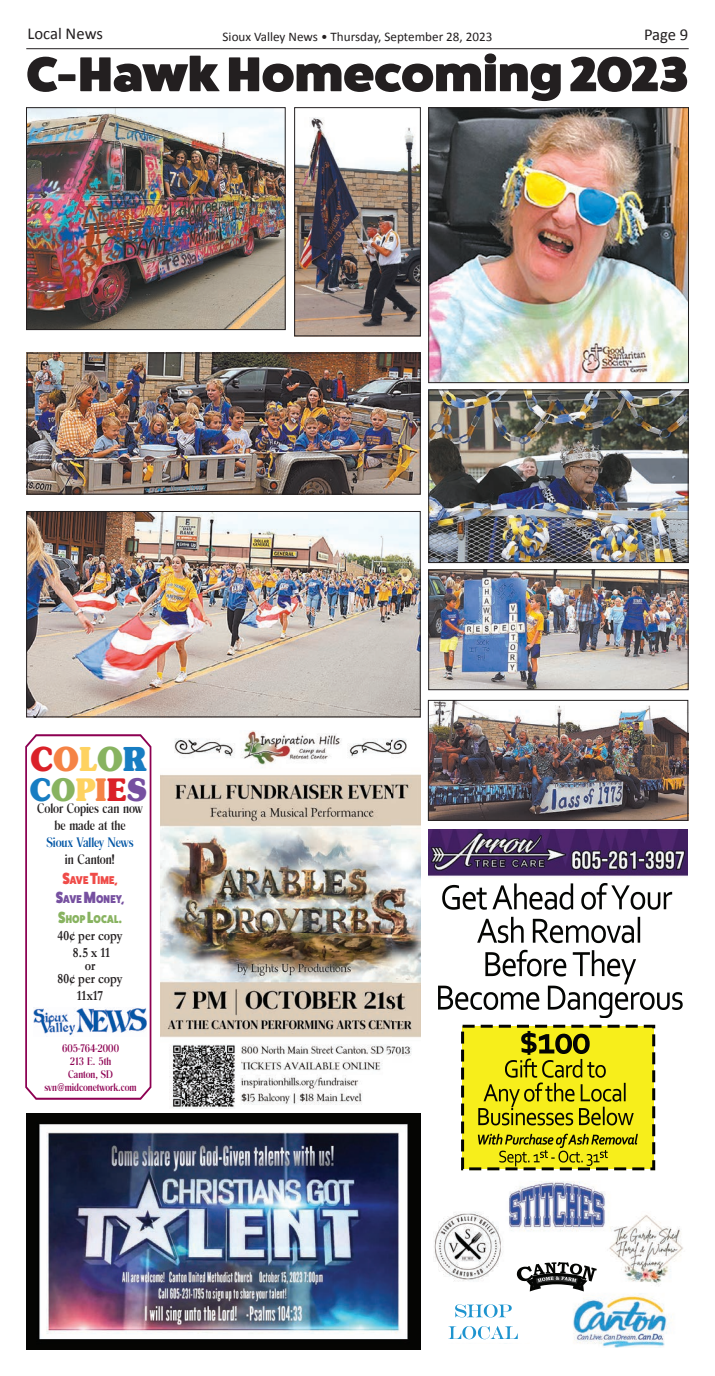
<style>
.page{position:relative;width:715px;height:1376px;background:#fff}
.page>*{position:absolute;margin:0;border:0;box-sizing:border-box;transform-origin:0 0}
.t1{font:800 49px "Fat Frank";color:#231f20;scale:1.08 1}
.t2{font:34.21px "Subway";letter-spacing:-.005em;color:#da2128;scale:.86 1}
.t3{font:32.11px "Subway";color:#177dc2;scale:.86 1}
.t4{font:16.62px "Calibri";color:#231f20}
.t5{font:500 14.17px/17.1px "Romana T";letter-spacing:-.01em;color:#231f20;text-align:center;scale:.86 1}
.t6{font:700 14.17px/17.1px "Garamond";color:#231f20;text-align:center;scale:.86 1}
.t7{font:500 14.17px "Romana T";letter-spacing:-.01em;color:#0155a5;scale:.86 1}
.t8{font:13.12px "Calibri";color:#231f20}
.t9{font:800 11.38px/19.5px "Fat Frank";letter-spacing:.01em;color:#7650a0;text-align:center;scale:.86 1}
.t10{font:500 11.29px/13.2px "Romana T";color:#8d0052;text-align:center;scale:.86 1}
.s1{color:#f58345}
.s2{color:#fed260}
.s3{color:#88b360}
.s4{color:#177dc2}
.s5{font-size:16.28px;color:#ef4b48}
.s6{color:#ef4b48}
.s7{font-size:16.28px}
.s8{font-size:16.28px;color:#88b360}
.s9{color:#da2128}
.s10{color:#7650a0}
</style>
<div class="page">
<hr style="left:26px;top:48px;width:662px;height:1px;background:#231f20">
<img style="left:26px;top:1113px;width:394px;height:236px">
<img style="left:160px;top:730px;width:260px;height:378px">
<img style="left:430px;top:571px;width:255px;height:117px">
<div style="left:428px;top:569px;width:259px;height:121px;border:1px solid #231f20"></div>
<img style="left:28px;top:513px;width:390px;height:202px">
<div style="left:26px;top:511px;width:394px;height:206px;border:1px solid #231f20"></div>
<img style="left:430px;top:702px;width:255px;height:116px">
<div style="left:428px;top:700px;width:259px;height:120px;border:1px solid #231f20"></div>
<img style="left:296px;top:117px;width:122px;height:217px">
<div style="left:294px;top:107px;width:126px;height:229px;border:1px solid #231f20"></div>
<img style="left:29px;top:355px;width:389px;height:137px">
<div style="left:27px;top:353px;width:393px;height:141px;border:1px solid #231f20"></div>
<img style="left:28px;top:109px;width:255px;height:219px">
<div style="left:26px;top:107px;width:259px;height:223px;border:1px solid #231f20"></div>
<img style="left:430px;top:392px;width:255px;height:169px">
<div style="left:428px;top:390px;width:259px;height:173px;border:1px solid #231f20"></div>
<img style="left:430px;top:109px;width:256px;height:272px">
<div style="left:428px;top:107px;width:260px;height:276px;border:1px solid #231f20"></div>
<img style="left:428px;top:829px;width:259px;height:463px">
<img style="left:442px;top:883px;width:187px;height:26px">
<div style="left:428px;top:1018px;width:259px;height:155px;background:#fff"></div>
<img style="left:461px;top:1024px;width:193px;height:146px">
<img style="left:520px;top:1031px;width:69px;height:46px">
<img style="left:499px;top:1150px;width:108px;height:12px">
<img style="left:495px;top:1133px;width:142px;height:15px">
<img style="left:525px;top:1273px;width:62px;height:18px">
<img style="left:533px;top:1262px;width:49px;height:13px">
<img style="left:580px;top:1265px;width:16px;height:16px">
<img style="left:516px;top:1266px;width:16px;height:15px">
<svg style="left:550px;top:1276px;width:13px;height:4px"></svg>
<img style="left:448px;top:1306px;width:70px;height:34px">
<img style="left:454px;top:1304px;width:57px;height:13px">
<img style="left:573px;top:1293px;width:95px;height:54px">
<svg style="left:25px;top:734px;width:126px;height:365px"></svg>
<h3 class="t4" style="left:27px;top:23px;width:77px">Local News</h3>
<p class="t8" style="left:222px;top:29px;width:271px">Sioux Valley News • Thursday, September 28, 2023</p>
<h3 class="t4" style="left:643px;top:25px;width:46px">Page 9</h3>
<h1 class="t1" style="left:26px;top:54px;width:614px">C-Hawk Homecoming 2023</h1>
<h2 class="t2" style="left:30px;top:738px;width:137px">C<span class="s1">O</span><span class="s2">L</span><span class="s3">O</span><span class="s4">R</span></h2>
<p class="t5" style="left:37px;top:800px;width:124px">Color Copies can now be made at the</p>
<p class="t7" style="left:46px;top:835px;width:103px">Sioux Valley News</p>
<p class="t5" style="left:65px;top:851px;width:60px">in Canton!</p>
<p class="t9" style="left:56px;top:871px;width:81px"><span class="s5">S</span><span class="s6">AVE</span> <span class="s5">T</span><span class="s6">IME</span><span class="s5">,<br></span><span class="s7">S</span>AVE <span class="s7">M</span>ONEY<span class="s7">,<br></span><span class="s8">S</span><span class="s3">HOP</span> <span class="s8">L</span><span class="s3">OCAL</span><span class="s8">.</span></p>
<p class="t6" style="left:57px;top:926px;width:77px">40¢ per copy<br>8.5 x 11</p>
<p class="t6" style="left:57px;top:958px;width:77px;line-height:13.2px">or<br>80¢ per copy</p>
<p class="t6" style="left:77px;top:987px;width:32px">11x17</p>
<h3 class="t3" style="left:29px;top:770px;width:138px">C<span class="s3">O</span><span class="s2">P</span><span class="s1">I</span><span class="s9">E</span><span class="s10">S</span></h3>
<p class="t10" style="left:44px;top:1041px;width:109px">605-764-2000<br>213 E. 5th<br>Canton, SD svn@midconetwork.com</p>
</div>
